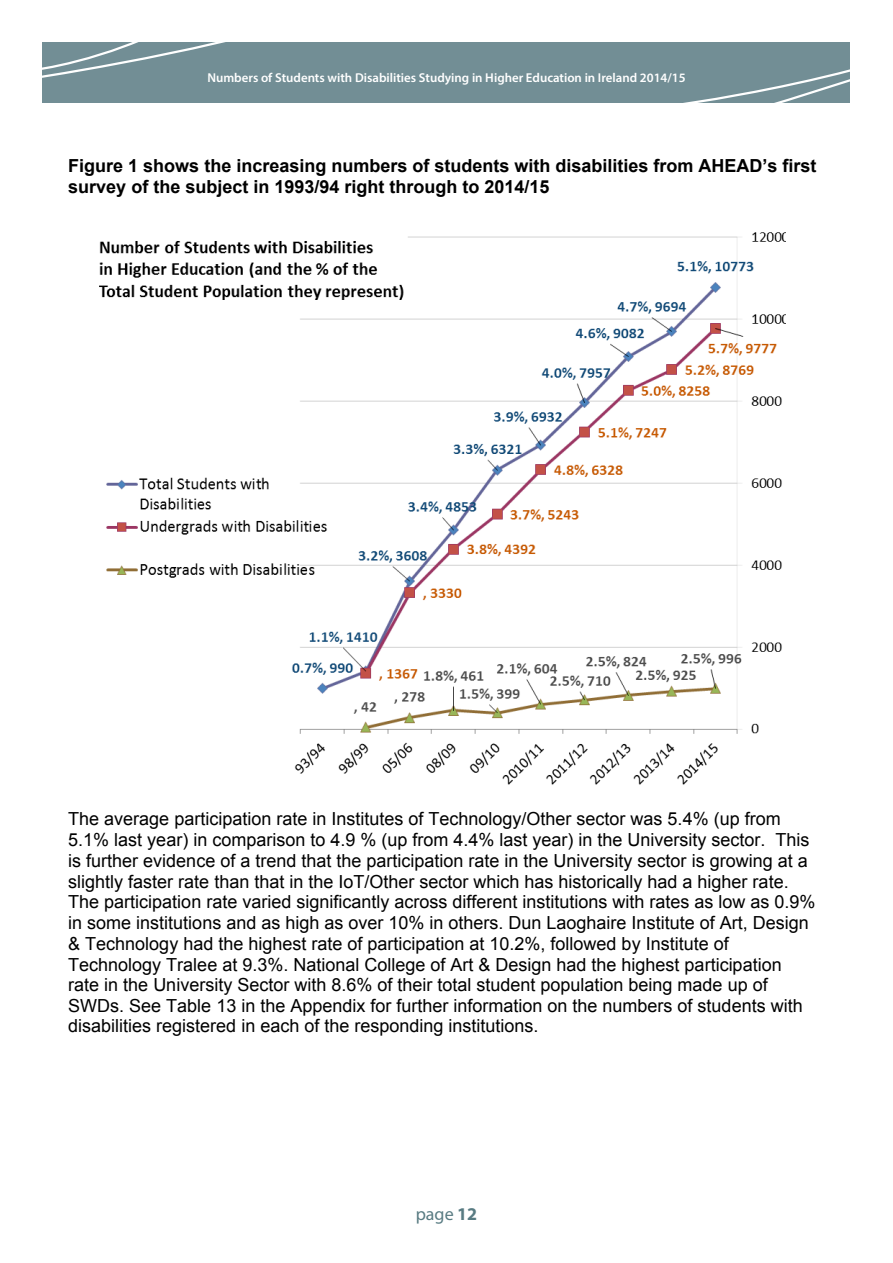
<style>
.page{position:relative;width:893px;height:1263px;background:#fff}
.page>*{position:absolute;margin:0;border:0;box-sizing:border-box;transform-origin:0 0}
.t1{font:18px/20.7px "Arial";color:#000}
.t2{font:700 18px/20.5px "Arial";color:#000}
.t3{font:18px "Myriad Pro";color:#587b82}
.t4{font:600 12.9px "Myriad Pro";color:#fff}
.s1{font-weight:700}
</style>
<div class="page">
<div style="left:43px;top:42px;width:807px;height:61px;background:#728e95"></div>
<svg style="left:42px;top:42px;width:184px;height:40px"></svg>
<svg style="left:683px;top:69px;width:167px;height:34px"></svg>
<img style="left:99px;top:232px;width:687px;height:553px">
<p class="t4" style="left:207px;top:70px;width:480px">Numbers of Students with Disabilities Studying in Higher Education in Ireland 2014/15</p>
<p class="t2" style="left:68px;top:156px;width:750px">Figure 1 shows the increasing numbers of students with disabilities from AHEAD’s first survey of the subject in 1993/94 right through to 2014/15</p>
<p class="t1" style="left:68px;top:809px;width:749px">The average participation rate in Institutes of Technology/Other sector was 5.4% (up from 5.1% last year) in comparison to 4.9 % (up from 4.4% last year) in the University sector. This is further evidence of a trend that the participation rate in the University sector is growing at a slightly faster rate than that in the IoT/Other sector which has historically had a higher rate.<br>The participation rate varied significantly across different institutions with rates as low as 0.9% in some institutions and as high as over 10% in others. Dun Laoghaire Institute of Art, Design &amp; Technology had the highest rate of participation at 10.2%, followed by Institute of Technology Tralee at 9.3%. National College of Art &amp; Design had the highest participation rate in the University Sector with 8.6% of their total student population being made up of SWDs. See Table 13 in the Appendix for further information on the numbers of students with disabilities registered in each of the responding institutions.</p>
<p class="t3" style="left:416px;top:1203px;width:63px">page <span class="s1">12</span></p>
</div>
